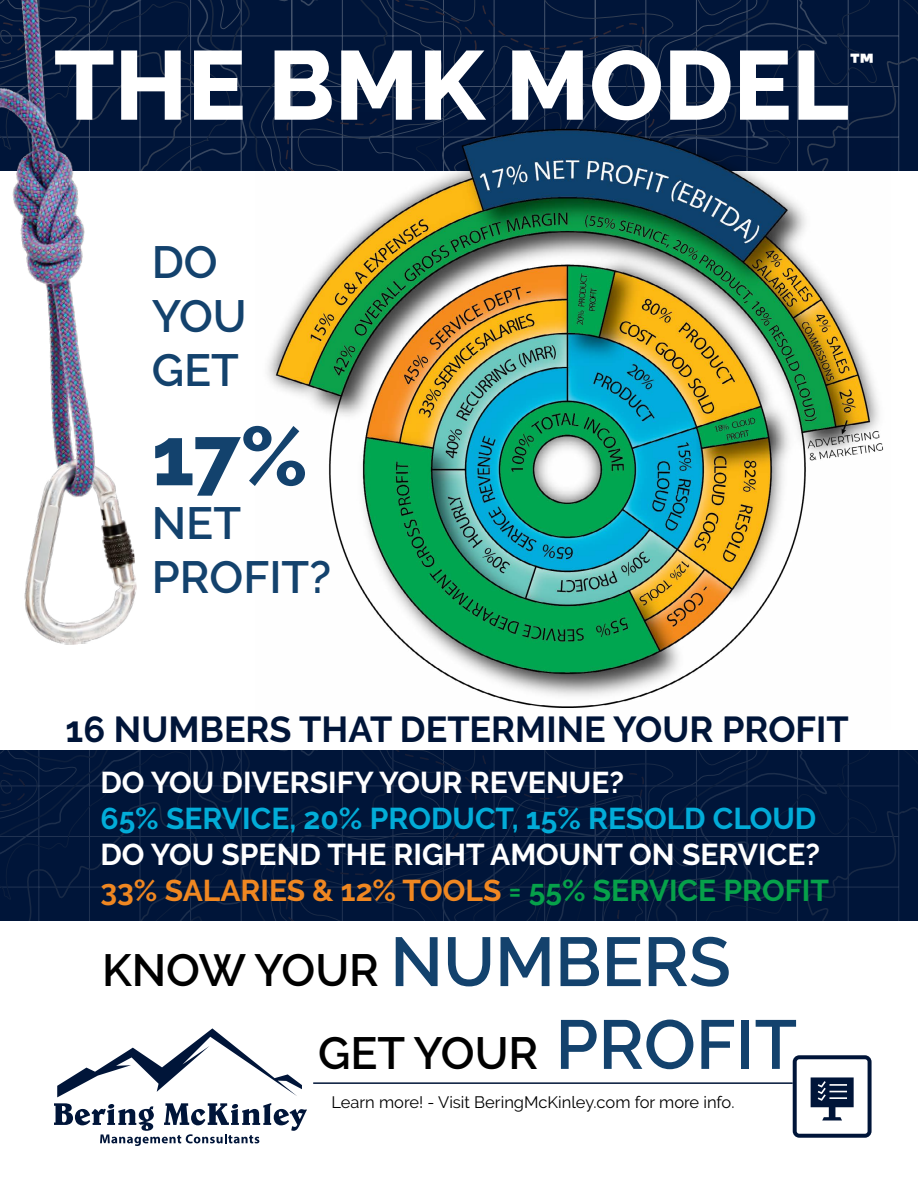
<style>
.page{position:relative;width:918px;height:1188px;background:#fff}
.page>*{position:absolute;margin:0;border:0;box-sizing:border-box;transform-origin:0 0}
.t1{font:800 97.5px "Raleway";color:#fff}
.t2{font:800 82.5px "Raleway";color:#13426d}
.t3{font:600 45px/82.8px "Raleway";color:#000}
.t4{font:600 45px/54px "Raleway";color:#13426d}
.t5{font:700 36px "Raleway";color:#001539}
.t6{font:700 30px/36px "Raleway";color:#fff}
.t7{font:700 30px "Raleway";color:#02acd8}
.t8{font:800 30px "Raleway";color:#fff}
.t9{font:16.5px "Raleway";color:#000}
.s1{color:#f08721}
.s2{color:#06a14a}
.s3{font-size:69px;color:#13426d}
</style>
<div class="page">
<svg style="left:860px;top:750px;width:58px;height:171px;background:#01163a"></svg>
<svg style="left:0;top:750px;width:243px;height:171px;background:#02173a"></svg>
<svg style="left:243px;top:750px;width:617px;height:171px;background:#02163a"></svg>
<svg style="left:275px;top:805px;width:405px;height:116px;background:#02173a"></svg>
<svg style="left:390px;top:750px;width:267px;height:171px;background:#02173a"></svg>
<svg style="left:860px;top:0;width:58px;height:171px;background:#03183b"></svg>
<svg style="left:141px;top:0;width:102px;height:171px;background:#04193c"></svg>
<svg style="left:243px;top:0;width:617px;height:171px;background:#04183b"></svg>
<svg style="left:275px;top:55px;width:405px;height:57px;background:#05193c"></svg>
<svg style="left:390px;top:0;width:267px;height:112px;background:#061a3c"></svg>
<hr style="left:313px;top:1082px;width:502px;height:2px;background:#001539">
<svg style="left:57px;top:1028px;width:245px;height:69px"></svg>
<svg style="left:54px;top:1103px;width:253px;height:43px"></svg>
<img style="left:255px;top:112px;width:636px;height:596px">
<svg style="left:793px;top:1055px;width:79px;height:83px"></svg>
<img style="left:0;top:0;width:141px;height:645px">
<h1 class="t1" style="left:54px;top:30px;width:796px">THE BMK MODEL</h1>
<p class="t8" style="left:849px;top:47px;width:28px">™</p>
<h3 class="t4" style="left:152px;top:236px;width:97px">DO<br>YOU<br>GET</h3>
<h2 class="t2" style="left:152px;top:409px;width:158px">17%</h2>
<h3 class="t4" style="left:152px;top:497px;width:181px">NET<br>PROFIT?</h3>
<p class="t5" style="left:66px;top:708px;width:785px">16 NUMBERS THAT DETERMINE YOUR PROFIT</p>
<p class="t6" style="left:100px;top:764px;width:525px">DO YOU DIVERSIFY YOUR REVENUE?</p>
<p class="t7" style="left:100px;top:801px;width:717px">65% SERVICE, 20% PRODUCT, 15% RESOLD CLOUD</p>
<p class="t6" style="left:100px;top:836px;width:730px">DO YOU SPEND THE RIGHT AMOUNT ON SERVICE?<br><span class="s1">33% SALARIES &amp; 12% TOOLS</span> <span class="s2">= 55% SERVICE PROFIT</span></p>
<h3 class="t3" style="left:318px;top:929px;width:481px;text-indent:-216px">KNOW YOUR <span class="s3">NUMBERS<br></span>GET YOUR <span class="s3">PROFIT</span></h3>
<p class="t9" style="left:332px;top:1092px;width:404px">Learn more! - Visit BeringMcKinley.com for more info.</p>
</div>
